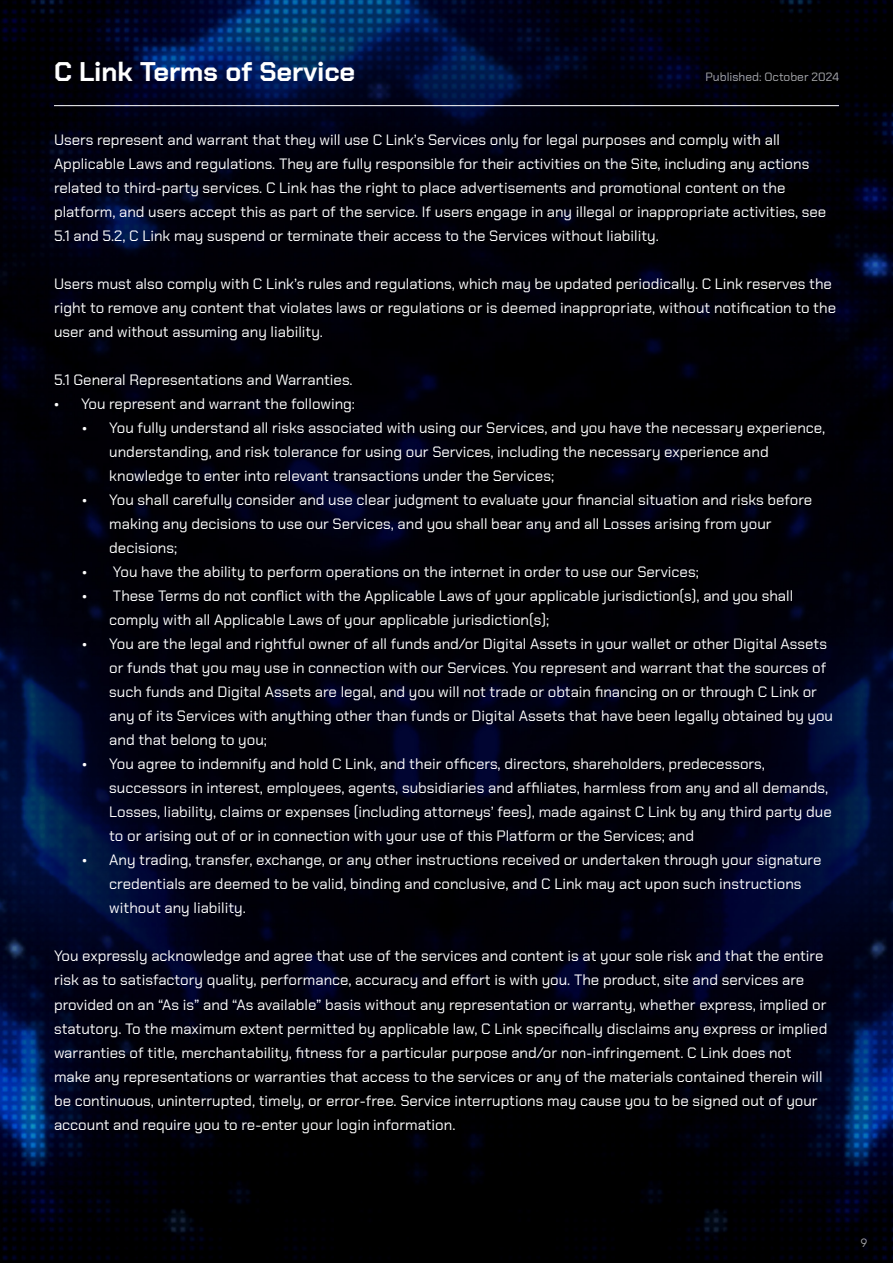
<style>
.page{position:relative;width:893px;height:1263px;background:#fff}
.page>*{position:absolute;margin:0;border:0;box-sizing:border-box;transform-origin:0 0}
.t1{font:700 27px "Chakra Petch";color:#fff}
.t2{font:15px/24px "Chakra Petch";color:#fff}
.t3{font:12px "Chakra Petch";color:#a8a9ad}
.t4{font:12px "Gilroy";color:#a8a9ad}
</style>
<div class="page">
<img style="left:0;top:0;width:893px;height:1263px">
<hr style="left:54px;top:105px;width:785px;height:1px;background:#fff">
<h1 class="t1" style="left:54px;top:56px;width:303px">C Link Terms of Service</h1>
<p class="t3" style="left:706px;top:70px;width:135px">Published: October 2024</p>
<p class="t2" style="left:54px;top:128px;width:774px">Users represent and warrant that they will use C Link’s Services only for legal purposes and comply with all Applicable Laws and regulations. They are fully responsible for their activities on the Site, including any actions related to third-party services. C Link has the right to place advertisements and promotional content on the platform, and users accept this as part of the service. If users engage in any illegal or inappropriate activities, see 5.1 and 5.2, C Link may suspend or terminate their access to the Services without liability.</p>
<p class="t2" style="left:54px;top:272px;width:784px">Users must also comply with C Link’s rules and regulations, which may be updated periodically. C Link reserves the right to remove any content that violates laws or regulations or is deemed inappropriate, without notification to the user and without assuming any liability.</p>
<p class="t2" style="left:54px;top:368px;width:300px">5.1 General Representations and Warranties.</p>
<p class="t2" style="left:54px;top:392px;width:302px">• You represent and warrant the following:</p>
<p class="t2" style="left:109px;top:416px;width:717px;text-indent:-27px">• You fully understand all risks associated with using our Services, and you have the necessary experience, understanding, and risk tolerance for using our Services, including the necessary experience and knowledge to enter into relevant transactions under the Services;</p>
<p class="t2" style="left:109px;top:488px;width:704px;text-indent:-27px">• You shall carefully consider and use clear judgment to evaluate your financial situation and risks before making any decisions to use our Services, and you shall bear any and all Losses arising from your decisions;</p>
<p class="t2" style="left:82px;top:560px;width:618px">• You have the ability to perform operations on the internet in order to use our Services;</p>
<p class="t2" style="left:109px;top:584px;width:685px;text-indent:-27px">• These Terms do not conflict with the Applicable Laws of your applicable jurisdiction(s), and you shall comply with all Applicable Laws of your applicable jurisdiction(s);</p>
<p class="t2" style="left:109px;top:632px;width:725px;text-indent:-27px">• You are the legal and rightful owner of all funds and/or Digital Assets in your wallet or other Digital Assets or funds that you may use in connection with our Services. You represent and warrant that the sources of such funds and Digital Assets are legal, and you will not trade or obtain financing on or through C Link or any of its Services with anything other than funds or Digital Assets that have been legally obtained by you and that belong to you;</p>
<p class="t2" style="left:109px;top:752px;width:724px;text-indent:-27px">• You agree to indemnify and hold C Link, and their officers, directors, shareholders, predecessors, successors in interest, employees, agents, subsidiaries and affiliates, harmless from any and all demands, Losses, liability, claims or expenses (including attorneys’ fees), made against C Link by any third party due to or arising out of or in connection with your use of this Platform or the Services; and</p>
<p class="t2" style="left:109px;top:848px;width:714px;text-indent:-27px">• Any trading, transfer, exchange, or any other instructions received or undertaken through your signature credentials are deemed to be valid, binding and conclusive, and C Link may act upon such instructions without any liability.</p>
<p class="t2" style="left:54px;top:944px;width:775px">You expressly acknowledge and agree that use of the services and content is at your sole risk and that the entire risk as to satisfactory quality, performance, accuracy and effort is with you. The product, site and services are provided on an “As is” and “As available” basis without any representation or warranty, whether express, implied or statutory. To the maximum extent permitted by applicable law, C Link specifically disclaims any express or implied warranties of title, merchantability, fitness for a particular purpose and/or non-infringement. C Link does not make any representations or warranties that access to the services or any of the materials contained therein will be continuous, uninterrupted, timely, or error-free. Service interruptions may cause you to be signed out of your account and require you to re-enter your login information.</p>
<p class="t4" style="left:861px;top:1235px;width:8px">9</p>
</div>
